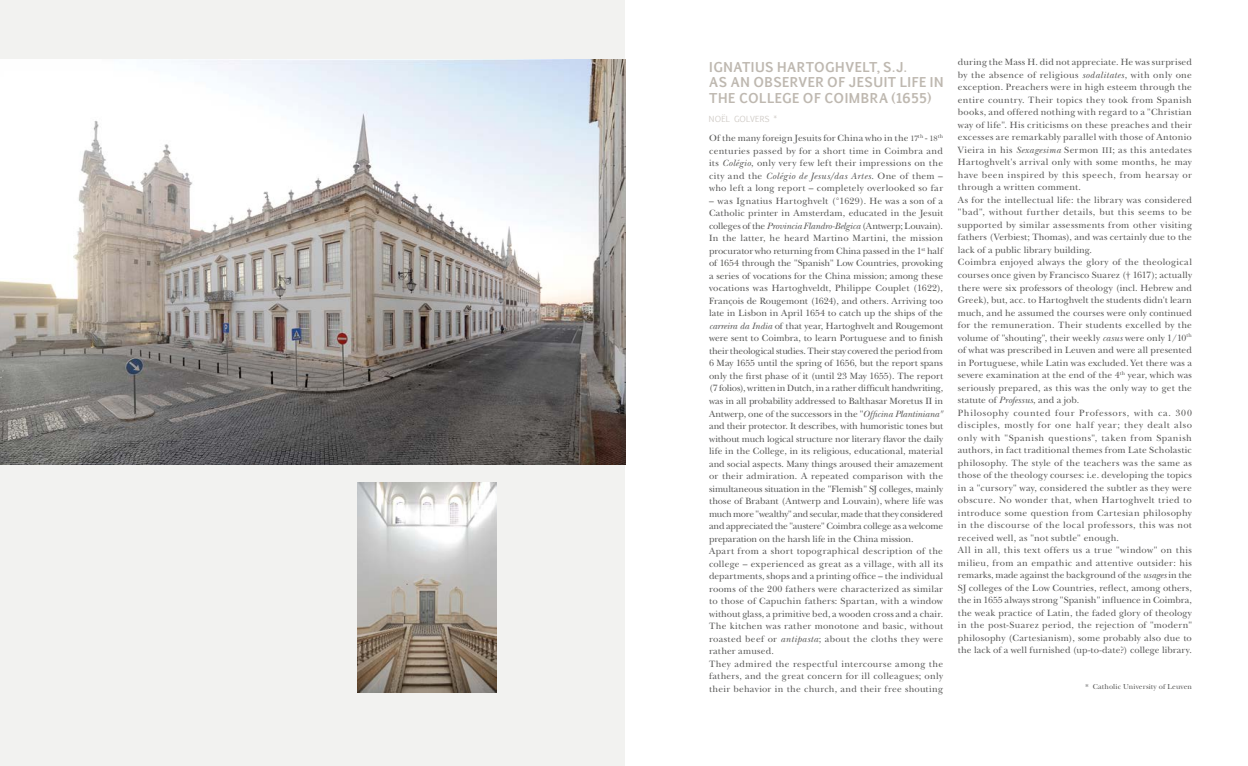
<style>
.page{position:relative;width:1248px;height:766px;background:#fff}
.page>*{position:absolute;margin:0;border:0;box-sizing:border-box;transform-origin:0 0}
.t1{font:700 13px/15.6px "Euphemia UCAS";letter-spacing:.04em;color:#beb8b0}
.t2{font:9.5px/12.5px "New Baskerville Std";letter-spacing:.01em;color:#575756}
.t3{font:8px "Euphemia UCAS";letter-spacing:.03em;color:#d0cbc6}
.t4{font:7.5px "New Baskerville Std";letter-spacing:.005em;color:#575756}
.s1{font-size:8px}
.s2{font-style:italic}
.s3{font-size:8.5px}
</style>
<div class="page">
<div style="left:0;top:0;width:624px;height:765px;background:#f2f2f0"></div>
<img style="left:357px;top:482px;width:139px;height:210px">
<img style="left:0;top:59px;width:625px;height:405px">
<h1 class="t1" style="left:709px;top:59px;width:236px">IGNATIUS HARTOGHVELT, S.J.<br>AS AN OBSERVER OF JESUIT LIFE IN<br>THE COLLEGE OF COIMBRA (1655)</h1>
<p class="t3" style="left:708px;top:113px;width:70px">NOËL GOLVERS *</p>
<p class="t2" style="left:709px;top:132px;width:235px;text-align:justify">Of the many foreign Jesuits for China who in the <span class="s1">17</span><sup>th</sup> - <span class="s1">18</span><sup>th </sup>centuries passed by for a short time in Coimbra and its <span class="s2">Colégio</span>, only very few left their impressions on the city and the <span class="s2">Colégio de Jesus/das Artes</span>. One of them – who left a long report – completely overlooked so far</p>
<p class="t2" style="left:709px;top:194px;width:236px">– was Ignatius Hartoghvelt (°1629). He was a son of a Catholic printer in Amsterdam, educated in the Jesuit colleges of the <span class="s2">Provincia Flandro-Belgica</span> (Antwerp; Louvain).<br>In the latter, he heard Martino Martini, the mission procurator who returning from China passed in the 1<sup>st</sup> half of 1654 through the "Spanish" Low Countries, provoking a series of vocations for the China mission; among these vocations was Hartoghveldt, Philippe Couplet (1622), François de Rougemont (1624), and others. Arriving too late in Lisbon in April 1654 to catch up the ships of the <span class="s2">carreira da India</span> of that year, Hartoghvelt and Rougemont were sent to Coimbra, to learn Portuguese and to finish their theological studies. Their stay covered the period from 6 May 1655 until the spring of 1656, but the report spans only the first phase of it (until 23 May 1655). The report (7 folios), written in Dutch, in a rather difficult handwriting, was in all probability addressed to Balthasar Moretus II in Antwerp, one of the successors in the "<span class="s2">Officina Plantiniana" </span>and their protector. It describes, with humoristic tones but without much logical structure nor literary flavor the daily life in the College, in its religious, educational, material and social aspects. Many things aroused their amazement or their admiration. A repeated comparison with the simultaneous situation in the "Flemish" SJ colleges, mainly those of Brabant (Antwerp and Louvain), where life was much more "wealthy" and secular, made that they considered and appreciated the "austere" Coimbra college as a welcome preparation on the harsh life in the China mission.<br>Apart from a short topographical description of the college – experienced as great as a village, with all its departments, shops and a printing office – the individual rooms of the 200 fathers were characterized as similar to those of Capuchin fathers: Spartan, with a window without glass, a primitive bed, a wooden cross and a chair.<br>The kitchen was rather monotone and basic, without roasted beef or <span class="s2">antipasta</span>; about the cloths they were rather amused.<br>They admired the respectful intercourse among the fathers, and the great concern for ill colleagues; only their behavior in the church, and their free shouting</p>
<p class="t2" style="left:957px;top:56px;width:235px">during the Mass H. did not appreciate. He was surprised by the absence of religious <span class="s2">sodalitates</span>, with only one exception. Preachers were in high esteem through the entire country. Their topics they took from Spanish books, and offered nothing with regard to a "Christian way of life". His criticisms on these preaches and their excesses are remarkably parallel with those of Antonio Vieira in his <span class="s2">Sexagesima</span> Sermon <span class="s3">III</span>; as this antedates Hartoghvelt's arrival only with some months, he may have been inspired by this speech, from hearsay or through a written comment.<br>As for the intellectual life: the library was considered "bad", without further details, but this seems to be supported by similar assessments from other visiting fathers (Verbiest; Thomas), and was certainly due to the lack of a public library building.<br>Coimbra enjoyed always the glory of the theological courses once given by Francisco Suarez († 1617); actually there were six professors of theology (incl. Hebrew and Greek), but, acc. to Hartoghvelt the students didn't learn much, and he assumed the courses were only continued for the remuneration. Their students excelled by the volume of "shouting", their weekly <span class="s2">casus</span> were only 1/10<sup>th </sup>of what was prescribed in Leuven and were all presented in Portuguese, while Latin was excluded. Yet there was a severe examination at the end of the 4<sup>th</sup> year, which was seriously prepared, as this was the only way to get the statute of <span class="s2">Professus</span>, and a job.<br>Philosophy counted four Professors, with ca. 300 disciples, mostly for one half year; they dealt also only with "Spanish questions", taken from Spanish authors, in fact traditional themes from Late Scholastic philosophy. The style of the teachers was the same as those of the theology courses: i.e. developing the topics in a "cursory" way, considered the subtler as they were obscure. No wonder that, when Hartoghvelt tried to introduce some question from Cartesian philosophy in the discourse of the local professors, this was not received well, as "not subtle" enough.<br>All in all, this text offers us a true "window" on this milieu, from an empathic and attentive outsider: his remarks, made against the background of the <span class="s2">usages</span> in the SJ colleges of the Low Countries, reflect, among others, the in 1655 always strong "Spanish" influence in Coimbra, the weak practice of Latin, the faded glory of theology in the post-Suarez period, the rejection of "modern" philosophy (Cartesianism), some probably also due to the lack of a well furnished (up-to-date?) college library.</p>
<p class="t4" style="left:1085px;top:682px;width:108px">* Catholic University of Leuven</p>
</div>
